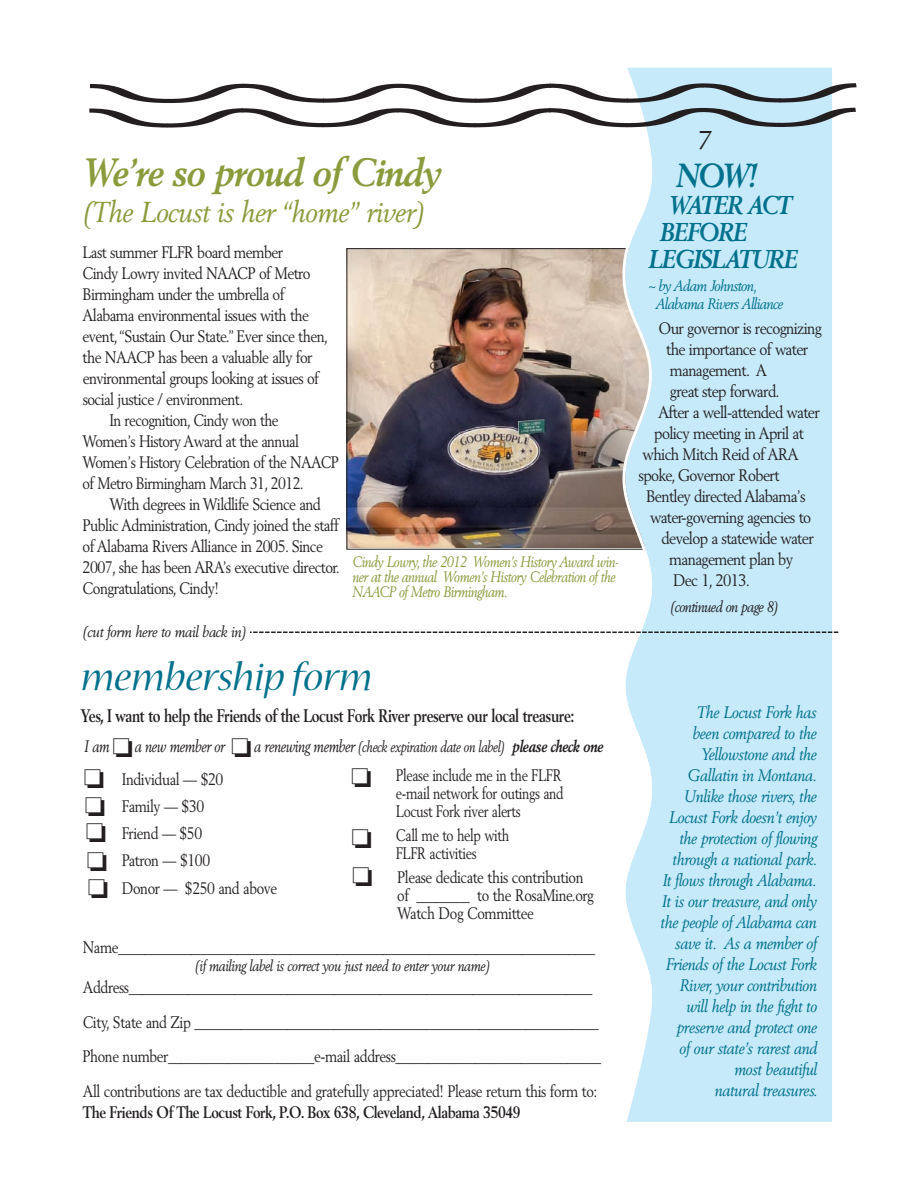
<style>
.page{position:relative;width:918px;height:1188px;background:#fff}
.page>*{position:absolute;margin:0;border:0;box-sizing:border-box;transform-origin:0 0}
.t1{font:43.5px "Nueva MM It 330 wt 475 wd";color:#00718c}
.t2{font:italic 700 39px "Berling";letter-spacing:-.035em;color:#8a9b3c;scale:.9 1}
.t3{font:italic 700 33px "Berling";color:#00718c;scale:.9 1}
.t4{font:italic 28.5px "Berling";letter-spacing:-.02em;color:#8a9b3c;scale:.95 1}
.t5{font:27px/27.8px "Zapf Dingbats";color:#231f20;text-align:justify}
.t6{font:italic 700 25.5px "Berling";letter-spacing:-.055em;color:#00718c;scale:.9 1}
.t7{font:italic 25.5px "Berling";color:#231f20}
.t8{font:700 18px "Berling";letter-spacing:-.03em;color:#231f20;scale:.8 1}
.t9{font:16.5px/27px "Berling";letter-spacing:-.04em;color:#231f20;scale:.85 1}
.t10{font:16.5px "Berling";letter-spacing:-.04em;color:#231f20;scale:.87 1}
.t11{font:italic 16.5px/21px "Berling";letter-spacing:-.02em;color:#00718c;text-align:right;scale:.9 1}
.t12{font:16.5px "Berling";letter-spacing:-.04em;color:#231f20;scale:.9 1}
.t13{font:16.5px/18px "Berling";letter-spacing:-.04em;color:#231f20;text-align:justify;scale:.8 1}
.t14{font:700 16.5px "Berling";letter-spacing:-.03em;color:#231f20;scale:.85 1}
.t15{font:italic 16.5px "Berling";letter-spacing:-.03em;color:#231f20;scale:.8 1}
.t16{font:italic 15px/15px "Berling";letter-spacing:-.04em;color:#8a9b3c;scale:.85 1}
.t17{font:italic 15px "Berling";letter-spacing:-.03em;color:#231f20;scale:.8 1}
.t18{font:italic 15px "Berling";letter-spacing:-.03em;color:#231f20;scale:.85 1}
.t19{font:italic 15px/18px "Berling";letter-spacing:-.045em;color:#00718c;scale:.9 1}
.t20{font:italic 15px "Berling";letter-spacing:-.03em;color:#231f20;scale:.9 1}
.t21{font:italic 15px "Berling";letter-spacing:-.03em;color:#231f20;scale:.88 1}
.s1{font-size:16.5px}
.s2{font-weight:700;font-size:16.5px}
</style>
<div class="page">
<img style="left:348px;top:250px;width:273px;height:298px">
<svg style="left:621px;top:67px;width:211px;height:1055px;background:#c9eaf8"></svg>
<svg style="left:89px;top:83px;width:767px;height:47px"></svg>
<svg style="left:250px;top:631px;width:588px;height:2px"></svg>
<h2 class="t2" style="left:83px;top:156px;width:400px">We’re so proud of Cindy</h2>
<h3 class="t4" style="left:83px;top:200px;width:363px">(The Locust is her “home” river)</h3>
<p class="t10" style="left:83px;top:245px;width:232px">Last summer FLFR board member</p>
<p class="t10" style="left:83px;top:266px;width:264px">Cindy Lowry invited NAACP of Metro</p>
<p class="t10" style="left:83px;top:287px;width:234px">Birmingham under the umbrella of</p>
<p class="t10" style="left:83px;top:308px;width:262px">Alabama environmental issues with the</p>
<p class="t10" style="left:83px;top:329px;width:284px">event, “Sustain Our State.” Ever since then,</p>
<p class="t10" style="left:83px;top:350px;width:266px">the NAACP has been a valuable ally for</p>
<p class="t10" style="left:83px;top:371px;width:273px">environmental groups looking at issues of</p>
<p class="t10" style="left:83px;top:392px;width:186px">social justice / environment.</p>
<p class="t9" style="left:109px;top:408px;width:201px">In recognition, Cindy won the</p>
<p class="t9" style="left:83px;top:429px;width:256px">Women’s History Award at the annual</p>
<p class="t9" style="left:83px;top:450px;width:303px">Women’s History Celebration of the NAACP</p>
<p class="t9" style="left:83px;top:471px;width:262px">of Metro Birmingham March 31, 2012.</p>
<p class="t10" style="left:110px;top:497px;width:244px">With degrees in Wildlife Science and</p>
<p class="t10" style="left:83px;top:518px;width:296px">Public Administration, Cindy joined the staff</p>
<p class="t10" style="left:83px;top:539px;width:278px">of Alabama Rivers Alliance in 2005. Since</p>
<p class="t10" style="left:83px;top:560px;width:297px">2007, she has been ARA’s executive director.</p>
<p class="t10" style="left:83px;top:581px;width:158px">Congratulations, Cindy!</p>
<p class="t20" style="left:83px;top:625px;width:184px">(cut form here to mail back in)</p>
<p class="t16" style="left:352px;top:555px;width:315px">Cindy Lowry, the 2012 Women’s History Award win&shy;ner at the annual Women’s History Celebration of the<br>NAACP of Metro Birmingham.</p>
<h1 class="t1" style="left:81px;top:661px;width:293px">membership form</h1>
<p class="t8" style="left:81px;top:708px;width:619px">Yes, I want to help the Friends of the Locust Fork River preserve our local treasure:</p>
<p class="t15" style="left:85px;top:739px;width:33px">I am</p>
<p class="t15" style="left:135px;top:739px;width:114px">a new member or</p>
<p class="t17" style="left:254px;top:740px;width:438px"><span class="s1">a renewing member</span> (check expiration date on label) <span class="s2">please check one</span></p>
<p class="t9" style="left:122px;top:767px;width:121px">Individual — $20<br>Family — $30<br>Friend — $50<br>Patron — $100</p>
<p class="t9" style="left:122px;top:876px;width:184px">Donor — $250 and above</p>
<p class="t13" style="left:396px;top:768px;width:211px">Please include me in the FLFR e-mail network for outings and Locust Fork river alerts</p>
<p class="t13" style="left:396px;top:827px;width:143px">Call me to help with<br>FLFR activities</p>
<h3 class="t5" style="left:85px;top:792px;width:24px">❏ ❏ ❏</h3>
<p class="t9" style="left:397px;top:870px;width:233px;line-height:18px">Please dedicate this contribution of ________ to the RosaMine.org<br>Watch Dog Committee</p>
<p class="t9" style="left:83px;top:935px;width:604px">Name________________________________________________________________________</p>
<p class="t18" style="left:195px;top:959px;width:349px">(if mailing label is correct you just need to enter your name)</p>
<p class="t9" style="left:83px;top:971px;width:612px;line-height:34.5px">Address______________________________________________________________________ City, State and Zip _____________________________________________________________ Phone number______________________e-mail address_______________________________ All contributions are tax deductible and gratefully appreciated! Please return this form to:</p>
<p class="t14" style="left:83px;top:1105px;width:517px">The Friends Of The Locust Fork, P.O. Box 638, Cleveland, Alabama 35049</p>
<h3 class="t7" style="left:697px;top:129px;width:16px">7</h3>
<h3 class="t3" style="left:676px;top:162px;width:91px">NOW!</h3>
<h3 class="t6" style="left:668px;top:195px;width:138px">WATER ACT</h3>
<h3 class="t6" style="left:660px;top:222px;width:99px">BEFORE</h3>
<h3 class="t6" style="left:648px;top:249px;width:168px">LEGISLATURE</h3>
<p class="t19" style="left:655px;top:278px;width:144px;text-indent:-7px">~ by Adam Johnston,<br>Alabama Rivers Alliance</p>
<p class="t12" style="left:658px;top:322px;width:183px">Our governor is recognizing</p>
<p class="t12" style="left:666px;top:343px;width:160px">the importance of water</p>
<p class="t12" style="left:670px;top:364px;width:109px">management. A</p>
<p class="t12" style="left:670px;top:385px;width:124px">great step forward.</p>
<p class="t12" style="left:658px;top:406px;width:181px">After a well-attended water</p>
<p class="t12" style="left:654px;top:427px;width:168px">policy meeting in April at</p>
<p class="t12" style="left:642px;top:448px;width:175px">which Mitch Reid of ARA</p>
<p class="t12" style="left:639px;top:469px;width:158px">spoke, Governor Robert</p>
<p class="t12" style="left:646px;top:490px;width:179px">Bentley directed Alabama’s</p>
<p class="t12" style="left:650px;top:511px;width:181px">water-governing agencies to</p>
<p class="t12" style="left:662px;top:532px;width:171px">develop a statewide water</p>
<p class="t12" style="left:669px;top:553px;width:139px">management plan by</p>
<p class="t12" style="left:673px;top:574px;width:87px">Dec 1, 2013.</p>
<p class="t21" style="left:670px;top:600px;width:125px">(continued on page 8)</p>
<p class="t11" style="left:661px;top:703px;width:176px">The Locust Fork has<br>been compared to the<br>Yellowstone and the<br>Gallatin in Montana.<br>Unlike those rivers, the<br>Locust Fork doesn’t enjoy the protection of flowing through a national park.<br>It flows through Alabama.<br>It is our treasure, and only the people of Alabama can save it. As a member of<br>Friends of the Locust Fork<br>River, your contribution will help in the fight to preserve and protect one<br>of our state’s rarest and most beautiful<br>natural treasures.</p>
</div>
